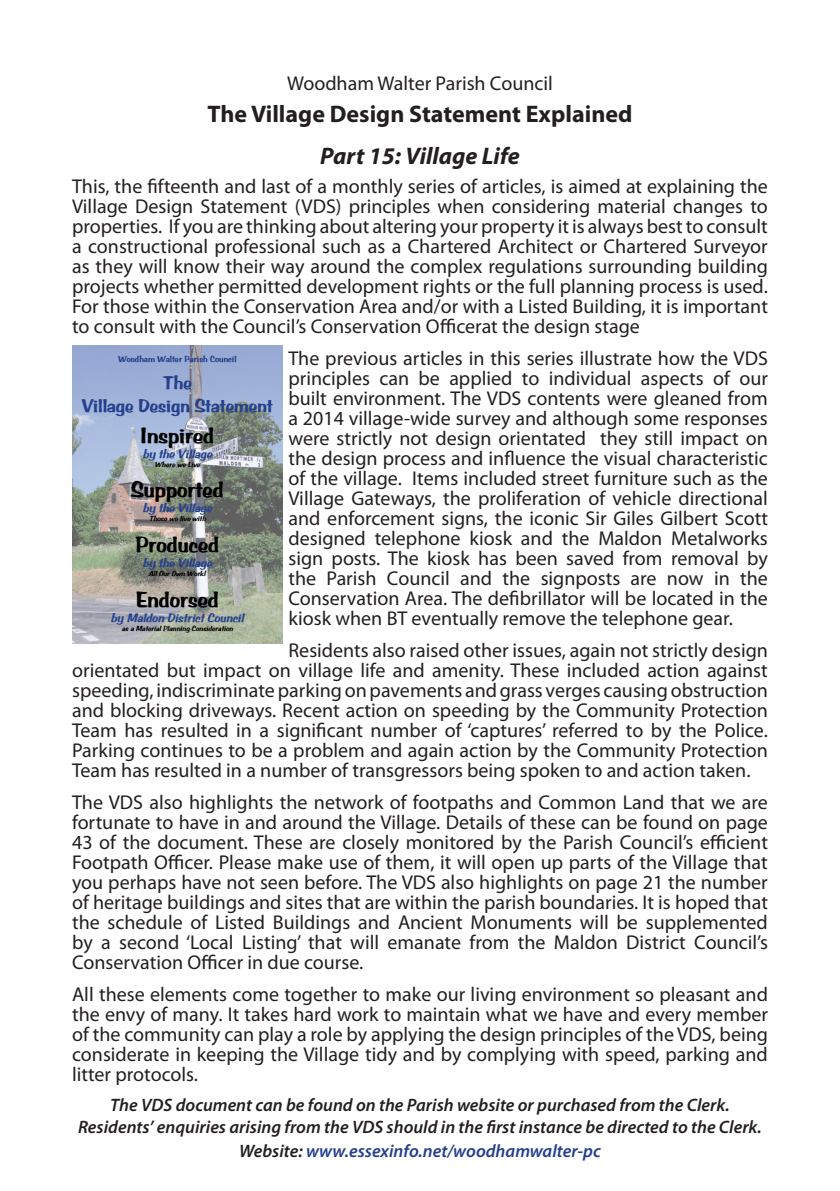
<style>
.page{position:relative;width:840px;height:1191px;background:#fff}
.page>*{position:absolute;margin:0;border:0;box-sizing:border-box;transform-origin:0 0}
.t1{font:700 24px "Myriad Pro";color:#231f20}
.t2{font:italic 700 24px "Myriad Pro";color:#231f20}
.t3{font:22.4px "BRADDON Bold";color:#000}
.t4{font:20px/20px "Myriad Pro";color:#231f20;text-align:justify}
.t5{font:18.8px/22.4px "BRADDON Bold";color:#25418d;text-align:center}
.t6{font:italic 600 18px/21.6px "Myriad Pro";color:#231f20;text-align:center}
.t7{font:italic 600 18px "Myriad Pro";color:#253f8e}
.t8{font:italic 12.4px "BRADDON Bold";color:#25418d}
.t9{font:9px "BRADDON Bold";color:#25418d}
.t10{font:italic 7.6px "BRADDON Bold";color:#000}
.s1{color:#231f20}
</style>
<div class="page">
<img style="left:72px;top:346px;width:210px;height:297px">
<p class="t4" style="left:287px;top:73px;width:267px">Woodham Walter Parish Council</p>
<p class="t1" style="left:207px;top:99px;width:426px">The Village Design Statement Explained</p>
<p class="t2" style="left:320px;top:141px;width:201px">Part 15: Village Life</p>
<p class="t4" style="left:72px;top:176px;width:697px">This, the fifteenth and last of a monthly series of articles, is aimed at explaining the Village Design Statement (VDS) principles when considering material changes to properties. If you are thinking about altering your property it is always best to consult a constructional professional such as a Chartered Architect or Chartered Surveyor as they will know their way around the complex regulations surrounding building projects whether permitted development rights or the full planning process is used.<br>For those within the Conservation Area and/or with a Listed Building, it is important to consult with the Council’s Conservation Officerat the design stage</p>
<p class="t4" style="left:288px;top:348px;width:480px">The previous articles in this series illustrate how the VDS principles can be applied to individual aspects of our built environment. The VDS contents were gleaned from a 2014 village-wide survey and although some responses were strictly not design orientated they still impact on the design process and influence the visual characteristic of the village. Items included street furniture such as the Village Gateways, the proliferation of vehicle directional and enforcement signs, the iconic Sir Giles Gilbert Scott designed telephone kiosk and the Maldon Metalworks sign posts. The kiosk has been saved from removal by the Parish Council and the signposts are now in the Conservation Area. The defibrillator will be located in the kiosk when BT eventually remove the telephone gear.</p>
<p class="t4" style="left:72px;top:640px;width:697px;text-indent:216px">Residents also raised other issues, again not strictly design orientated but impact on village life and amenity. These included action against speeding, indiscriminate parking on pavements and grass verges causing obstruction and blocking driveways. Recent action on speeding by the Community Protection Team has resulted in a significant number of ‘captures’ referred to by the Police.<br>Parking continues to be a problem and again action by the Community Protection Team has resulted in a number of transgressors being spoken to and action taken.</p>
<p class="t4" style="left:72px;top:792px;width:697px">The VDS also highlights the network of footpaths and Common Land that we are fortunate to have in and around the Village. Details of these can be found on page 43 of the document. These are closely monitored by the Parish Council’s efficient Footpath Officer. Please make use of them, it will open up parts of the Village that you perhaps have not seen before. The VDS also highlights on page 21 the number of heritage buildings and sites that are within the parish boundaries. It is hoped that the schedule of Listed Buildings and Ancient Monuments will be supplemented by a second ‘Local Listing’ that will emanate from the Maldon District Council’s Conservation Officer in due course.</p>
<p class="t4" style="left:72px;top:984px;width:697px">All these elements come together to make our living environment so pleasant and the envy of many. It takes hard work to maintain what we have and every member of the community can play a role by applying the design principles of the VDS, being considerate in keeping the Village tidy and by complying with speed, parking and litter protocols.</p>
<p class="t9" style="left:118px;top:354px;width:120px">Woodham Walter Parish Council</p>
<p class="t5" style="left:82px;top:372px;width:192px">The<br>Village Design Statement</p>
<p class="t3" style="left:140px;top:422px;width:75px">Inspired</p>
<p class="t8" style="left:143px;top:446px;width:71px">by the Village</p>
<p class="t10" style="left:155px;top:460px;width:46px">Where we Live</p>
<p class="t3" style="left:131px;top:477px;width:94px">Supported</p>
<p class="t8" style="left:143px;top:501px;width:71px">by the Village</p>
<p class="t10" style="left:149px;top:514px;width:58px">Those we live with</p>
<p class="t3" style="left:135px;top:531px;width:85px">Produced</p>
<p class="t8" style="left:143px;top:556px;width:71px">by the Village</p>
<p class="t10" style="left:149px;top:569px;width:59px">All Our Own Work!</p>
<p class="t3" style="left:136px;top:586px;width:84px">Endorsed</p>
<p class="t8" style="left:111px;top:610px;width:134px">by Maldon District Council</p>
<p class="t10" style="left:122px;top:624px;width:113px">as a Material Planning Consideration</p>
<p class="t6" style="left:78px;top:1094px;width:685px">The VDS document can be found on the Parish website or purchased from the Clerk.<br>Residents’ enquiries arising from the VDS should in the first instance be directed to the Clerk.</p>
<p class="t7" style="left:239px;top:1139px;width:363px"><span class="s1">Website:</span> www.essexinfo.net/woodhamwalter-pc</p>
</div>
